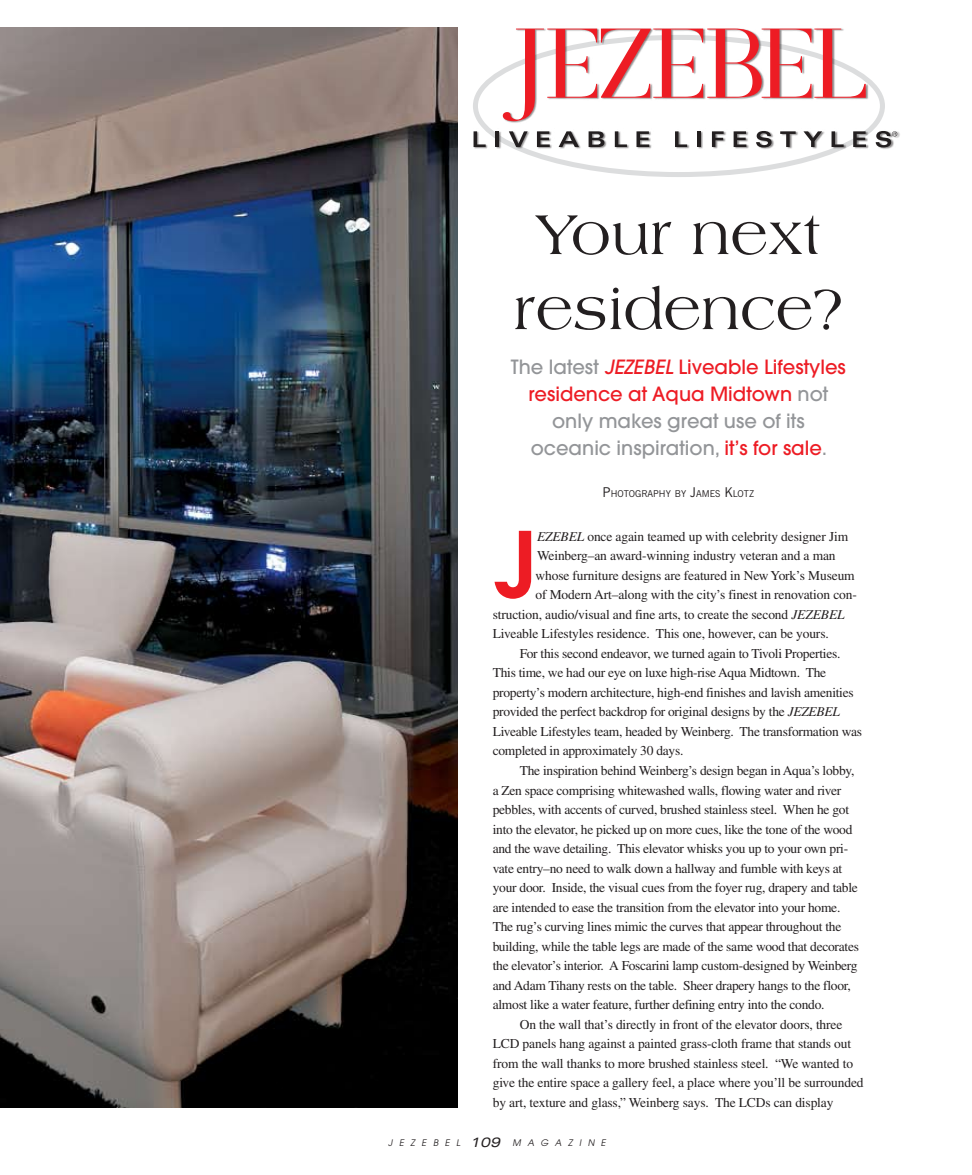
<style>
.page{position:relative;width:972px;height:1175px;background:#fff}
.page>*{position:absolute;margin:0;border:0;box-sizing:border-box;transform-origin:0 0}
.t1{font:600 90px "Avant Garde";color:#ed1c24}
.t2{font:60px/75px "Americana";color:#231f20;text-align:center}
.t3{font:500 19.5px/27px "Avant Garde";color:#939598;text-align:center}
.t4{font:13.5px "Times";letter-spacing:-.02em;color:#231f20}
.t5{font:italic expanded 13.5px "Univers";color:#231f20}
.t6{font:9.45px "News Gothic BT";color:#231f20}
.t7{font:italic 9px "Avant Garde";letter-spacing:.735em;color:#231f20}
.s1{font-style:italic;color:#ed1c24}
.s2{color:#ed1c24}
.s3{font-size:13.5px}
.s4{font-style:italic}
</style>
<div class="page">
<svg style="left:475px;top:37px;width:407px;height:137px"></svg>
<div style="left:458px;top:4px;width:442px;height:157px;background:#231f20;opacity:.5"></div>
<svg style="left:503px;top:29px;width:363px;height:92px"></svg>
<svg style="left:474px;top:131px;width:12px;height:16px"></svg>
<hr style="left:496px;top:131px;width:3px;height:16px;background:#231f20">
<svg style="left:509px;top:131px;width:19px;height:16px"></svg>
<svg style="left:537px;top:131px;width:13px;height:16px"></svg>
<svg style="left:559px;top:131px;width:20px;height:16px"></svg>
<svg style="left:589px;top:131px;width:15px;height:16px"></svg>
<svg style="left:615px;top:131px;width:12px;height:16px"></svg>
<svg style="left:637px;top:131px;width:12px;height:16px"></svg>
<svg style="left:675px;top:131px;width:12px;height:16px"></svg>
<hr style="left:697px;top:131px;width:4px;height:16px;background:#231f20">
<svg style="left:712px;top:131px;width:12px;height:16px"></svg>
<svg style="left:734px;top:131px;width:12px;height:16px"></svg>
<svg style="left:756px;top:131px;width:16px;height:16px"></svg>
<svg style="left:780px;top:131px;width:16px;height:16px"></svg>
<svg style="left:803px;top:131px;width:19px;height:16px"></svg>
<svg style="left:832px;top:131px;width:12px;height:16px"></svg>
<svg style="left:853px;top:131px;width:13px;height:16px"></svg>
<svg style="left:876px;top:131px;width:21px;height:16px"></svg>
<img style="left:0;top:27px;width:458px;height:1080px">
<h2 class="t2" style="left:513px;top:196px;width:332px">Your next residence?</h2>
<h3 class="t3" style="left:511px;top:353px;width:337px">The latest <span class="s1">JEZEBEL</span> <span class="s2">Liveable Lifestyles residence at Aqua Midtown</span> not only makes great use of its oceanic inspiration, <span class="s2">it’s for sale</span>.</h3>
<p class="t6" style="left:603px;top:488px;width:153px"><span class="s3">P</span>HOTOGRAPHY BY <span class="s3">J</span>AMES <span class="s3">K</span>LOTZ</p>
<p class="t4" style="left:537px;top:529px;width:313px"><span class="s4">EZEBEL</span> once again teamed up with celebrity designer Jim</p>
<p class="t4" style="left:537px;top:548px;width:300px">Weinberg–an award-winning industry veteran and a man</p>
<p class="t4" style="left:536px;top:568px;width:321px">whose furniture designs are featured in New York’s Museum</p>
<p class="t4" style="left:536px;top:587px;width:323px">of Modern Art–along with the city’s finest in renovation con-</p>
<p class="t4" style="left:493px;top:607px;width:353px">struction, audio/visual and fine arts, to create the second <span class="s4">JEZEBEL</span></p>
<p class="t4" style="left:493px;top:626px;width:338px">Liveable Lifestyles residence. This one, however, can be yours.</p>
<p class="t4" style="left:520px;top:646px;width:322px">For this second endeavor, we turned again to Tivoli Properties.</p>
<p class="t4" style="left:493px;top:665px;width:335px">This time, we had our eye on luxe high-rise Aqua Midtown. The</p>
<p class="t4" style="left:493px;top:685px;width:363px">property’s modern architecture, high-end finishes and lavish amenities</p>
<p class="t4" style="left:493px;top:704px;width:349px">provided the perfect backdrop for original designs by the <span class="s4">JEZEBEL</span></p>
<p class="t4" style="left:493px;top:724px;width:371px">Liveable Lifestyles team, headed by Weinberg. The transformation was</p>
<p class="t4" style="left:493px;top:743px;width:192px">completed in approximately 30 days.</p>
<p class="t4" style="left:520px;top:763px;width:336px">The inspiration behind Weinberg’s design began in Aqua’s lobby,</p>
<p class="t4" style="left:493px;top:782px;width:350px">a Zen space comprising whitewashed walls, flowing water and river</p>
<p class="t4" style="left:493px;top:802px;width:358px">pebbles, with accents of curved, brushed stainless steel. When he got</p>
<p class="t4" style="left:493px;top:821px;width:361px">into the elevator, he picked up on more cues, like the tone of the wood</p>
<p class="t4" style="left:493px;top:841px;width:357px">and the wave detailing. This elevator whisks you up to your own pri-</p>
<p class="t4" style="left:493px;top:860px;width:351px">vate entry–no need to walk down a hallway and fumble with keys at</p>
<p class="t4" style="left:493px;top:880px;width:367px">your door. Inside, the visual cues from the foyer rug, drapery and table</p>
<p class="t4" style="left:493px;top:899px;width:349px">are intended to ease the transition from the elevator into your home.</p>
<p class="t4" style="left:493px;top:919px;width:350px">The rug’s curving lines mimic the curves that appear throughout the</p>
<p class="t4" style="left:493px;top:938px;width:368px">building, while the table legs are made of the same wood that decorates</p>
<p class="t4" style="left:493px;top:958px;width:366px">the elevator’s interior. A Foscarini lamp custom-designed by Weinberg</p>
<p class="t4" style="left:493px;top:977px;width:360px">and Adam Tihany rests on the table. Sheer drapery hangs to the floor,</p>
<p class="t4" style="left:493px;top:997px;width:333px">almost like a water feature, further defining entry into the condo.</p>
<p class="t4" style="left:520px;top:1016px;width:324px">On the wall that’s directly in front of the elevator doors, three</p>
<p class="t4" style="left:493px;top:1036px;width:360px">LCD panels hang against a painted grass-cloth frame that stands out</p>
<p class="t4" style="left:493px;top:1055px;width:362px">from the wall thanks to more brushed stainless steel. “We wanted to</p>
<p class="t4" style="left:493px;top:1075px;width:372px">give the entire space a gallery feel, a place where you’ll be surrounded</p>
<p class="t4" style="left:493px;top:1094px;width:342px">by art, texture and glass,” Weinberg says. The LCDs can display</p>
<h1 class="t1" style="left:494px;top:505px;width:45px">J</h1>
<p class="t5" style="left:470px;top:1133px;width:31px">109</p>
<p class="t7" style="left:388px;top:1136px;width:74px">JEZEBEL</p>
<p class="t7" style="left:513px;top:1136px;width:95px">MAGAZINE</p>
</div>
